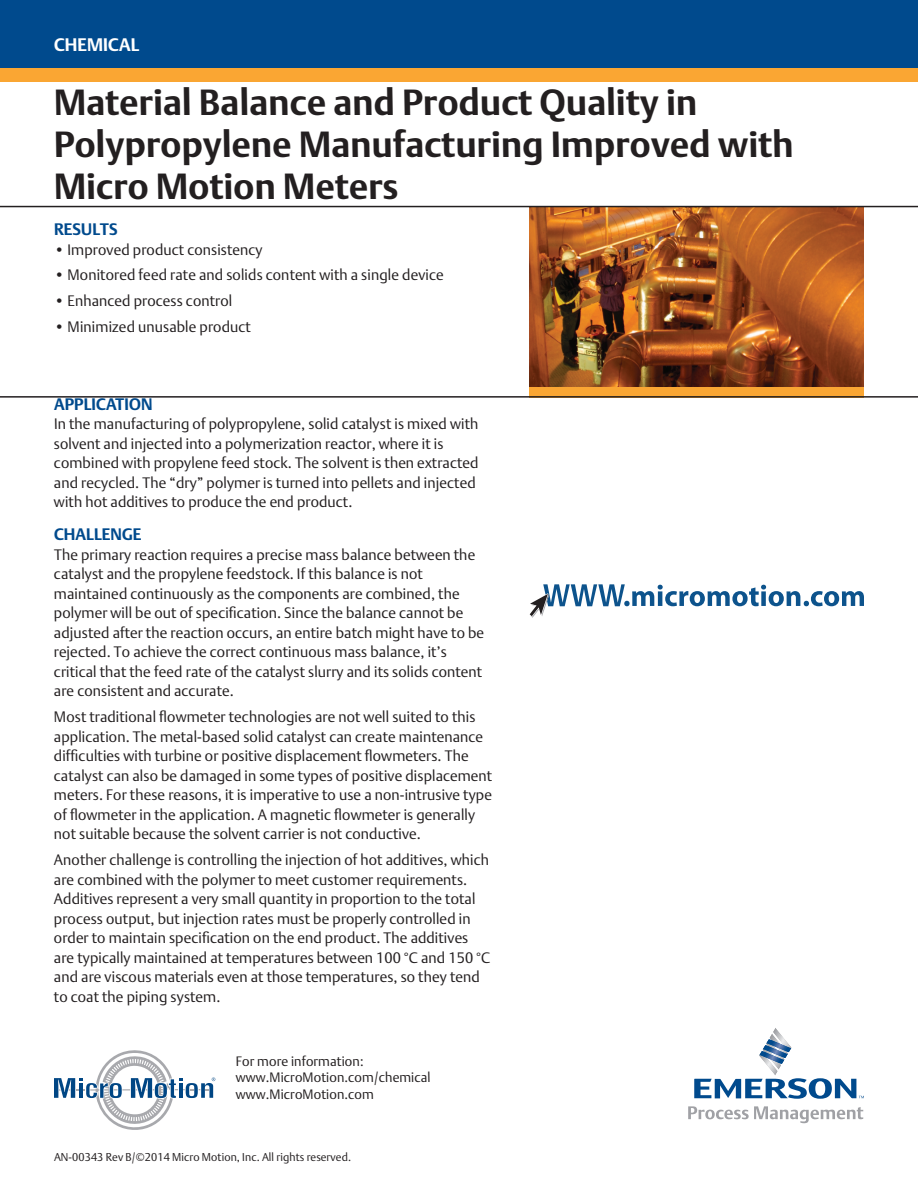
<style>
.page{position:relative;width:918px;height:1188px;background:#fff}
.page>*{position:absolute;margin:0;border:0;box-sizing:border-box;transform-origin:0 0}
.t1{font:700 36px/42px "DTL Argo T";color:#231f20}
.t2{font:700 18px "DTL Argo T";color:#fff}
.t3{font:700 16.5px "DTL Argo T";color:#004a8d}
.t4{font:15px/19.5px "DTL Argo T Light";color:#231f20}
.t5{font:13.5px/16.5px "DTL Argo T Light";color:#231f20}
.t6{font:11.25px "DTL Argo T Light";color:#231f20}
</style>
<div class="page">
<div style="left:0;top:68px;width:918px;height:14px;background:#faa633"></div>
<div style="left:0;top:0;width:918px;height:68px;background:#004a8d"></div>
<div style="left:529px;top:386px;width:335px;height:11px;background:#faa633"></div>
<img style="left:529px;top:207px;width:335px;height:180px">
<svg style="left:694px;top:1028px;width:170px;height:71px"></svg>
<svg style="left:688px;top:1106px;width:175px;height:17px"></svg>
<svg style="left:54px;top:1050px;width:161px;height:80px"></svg>
<hr style="left:0;top:206px;width:918px;height:1px;background:#231f20">
<hr style="left:0;top:396px;width:918px;height:2px;background:#231f20">
<svg style="left:529px;top:584px;width:335px;height:34px"></svg>
<p class="t2" style="left:54px;top:34px;width:87px">CHEMICAL</p>
<h1 class="t1" style="left:54px;top:81px;width:742px">Material Balance and Product Quality in<br>Polypropylene Manufacturing Improved with<br>Micro Motion Meters</h1>
<p class="t3" style="left:54px;top:219px;width:66px">RESULTS</p>
<p class="t4" style="left:54px;top:239px;width:210px">• Improved product consistency</p>
<p class="t4" style="left:54px;top:265px;width:392px">• Monitored feed rate and solids content with a single device</p>
<p class="t4" style="left:54px;top:291px;width:180px">• Enhanced process control</p>
<p class="t4" style="left:54px;top:317px;width:199px">• Minimized unusable product</p>
<p class="t3" style="left:54px;top:394px;width:101px">APPLICATION</p>
<p class="t4" style="left:54px;top:414px;width:427px">In the manufacturing of polypropylene, solid catalyst is mixed with solvent and injected into a polymerization reactor, where it is combined with propylene feed stock. The solvent is then extracted and recycled. The “dry” polymer is turned into pellets and injected with hot additives to produce the end product.</p>
<p class="t3" style="left:54px;top:525px;width:90px">CHALLENGE</p>
<p class="t4" style="left:54px;top:545px;width:432px">The primary reaction requires a precise mass balance between the catalyst and the propylene feedstock. If this balance is not maintained continuously as the components are combined, the polymer will be out of specification. Since the balance cannot be adjusted after the reaction occurs, an entire batch might have to be rejected. To achieve the correct continuous mass balance, it’s critical that the feed rate of the catalyst slurry and its solids content are consistent and accurate.</p>
<p class="t4" style="left:54px;top:707px;width:440px">Most traditional flowmeter technologies are not well suited to this application. The metal-based solid catalyst can create maintenance difficulties with turbine or positive displacement flowmeters. The catalyst can also be damaged in some types of positive displacement meters. For these reasons, it is imperative to use a non-intrusive type of flowmeter in the application. A magnetic flowmeter is generally not suitable because the solvent carrier is not conductive.</p>
<p class="t4" style="left:54px;top:850px;width:438px">Another challenge is controlling the injection of hot additives, which are combined with the polymer to meet customer requirements.<br>Additives represent a very small quantity in proportion to the total process output, but injection rates must be properly controlled in order to maintain specification on the end product. The additives are typically maintained at temperatures between 100 °C and 150 °C and are viscous materials even at those temperatures, so they tend to coat the piping system.</p>
<p class="t5" style="left:236px;top:1052px;width:197px">For more information: www.MicroMotion.com/chemical www.MicroMotion.com</p>
<p class="t6" style="left:54px;top:1150px;width:299px">AN-00343 Rev B/©2014 Micro Motion, Inc. All rights reserved.</p>
</div>
